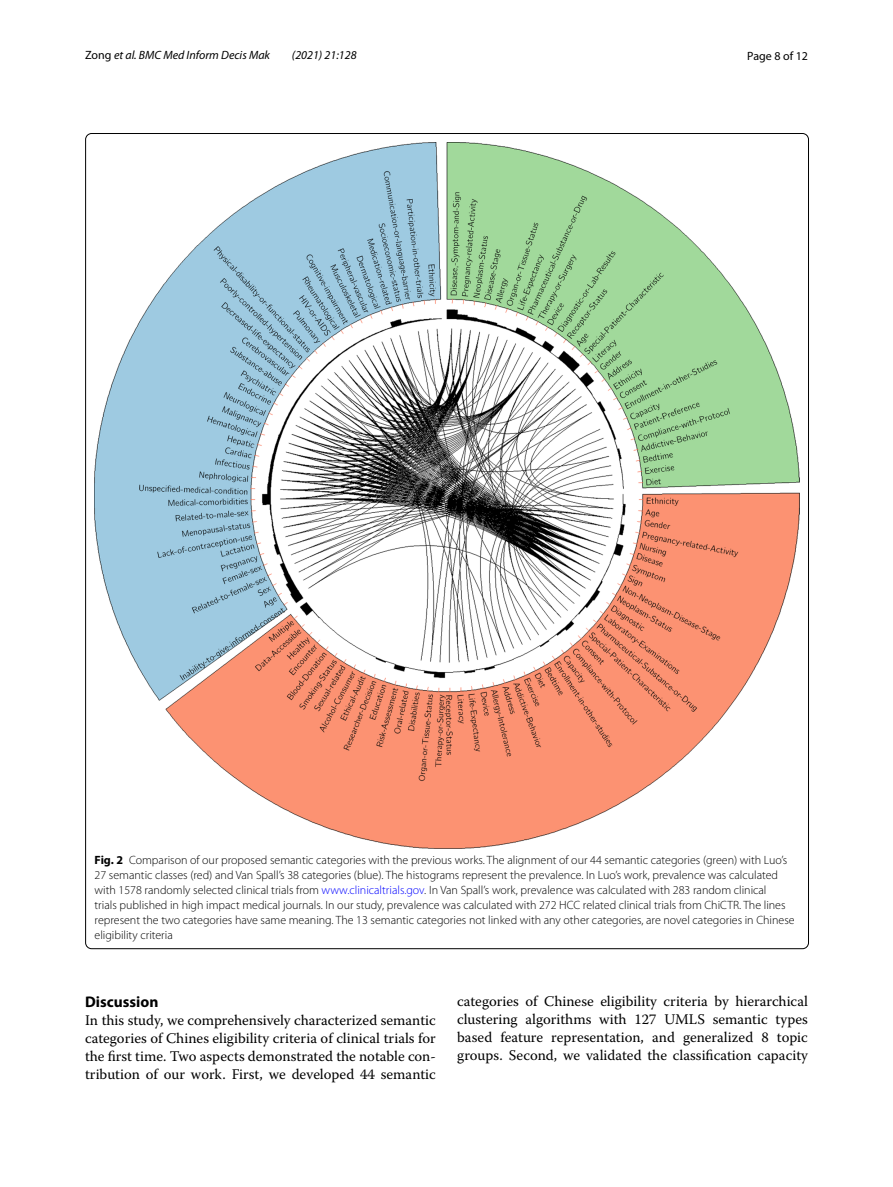
<style>
.page{position:relative;width:893px;height:1187px;background:#fff}
.page>*{position:absolute;margin:0;border:0;box-sizing:border-box;transform-origin:0 0}
.t1{font:700 15.45px "Myriad Pro";color:#000}
.t2{font:14.7px/18px "Warnock Pro";color:#000;text-align:justify}
.t3{font:300 12px/15px "Myriad Pro";color:#000}
.t4{font:italic 12px "Myriad Pro";color:#000}
.t5{font:12px "Myriad Pro";color:#000}
.s1{font-style:normal}
.s2{font-weight:700}
.s3{color:#00f}
</style>
<div class="page">
<img style="left:94px;top:142px;width:706px;height:706px">
<p class="t4" style="left:85px;top:48px;width:187px"><span class="s1">Zong</span> et al. BMC Med Inform Decis Mak</p>
<p class="t4" style="left:292px;top:48px;width:66px">(2021) 21:128</p>
<p class="t5" style="left:747px;top:48px;width:62px">Page 8 of 12</p>
<p class="t3" style="left:95px;top:852px;width:702px"><span class="s2">Fig. 2</span> Comparison of our proposed semantic categories with the previous works. The alignment of our 44 semantic categories (green) with Luo’s 27 semantic classes (red) and Van Spall’s 38 categories (blue). The histograms represent the prevalence. In Luo’s work, prevalence was calculated with 1578 randomly selected clinical trials from <span class="s3">www.clinicaltrials.gov</span>. In Van Spall’s work, prevalence was calculated with 283 random clinical<br>trials published in high impact medical journals. In our study, prevalence was calculated with 272 HCC related clinical trials from ChiCTR. The lines represent the two categories have same meaning. The 13 semantic categories not linked with any other categories, are novel categories in Chinese eligibility criteria</p>
<p class="t1" style="left:85px;top:991px;width:75px">Discussion</p>
<p class="t2" style="left:85px;top:1010px;width:352px">In this study, we comprehensively characterized semantic categories of Chines eligibility criteria of clinical trials for the first time. Two aspects demonstrated the notable con&shy;tribution of our work. First, we developed 44 semantic</p>
<p class="t2" style="left:457px;top:991px;width:352px">categories of Chinese eligibility criteria by hierarchical clustering algorithms with 127 UMLS semantic types based feature representation, and generalized 8 topic groups. Second, we validated the classification capacity</p>
</div>
